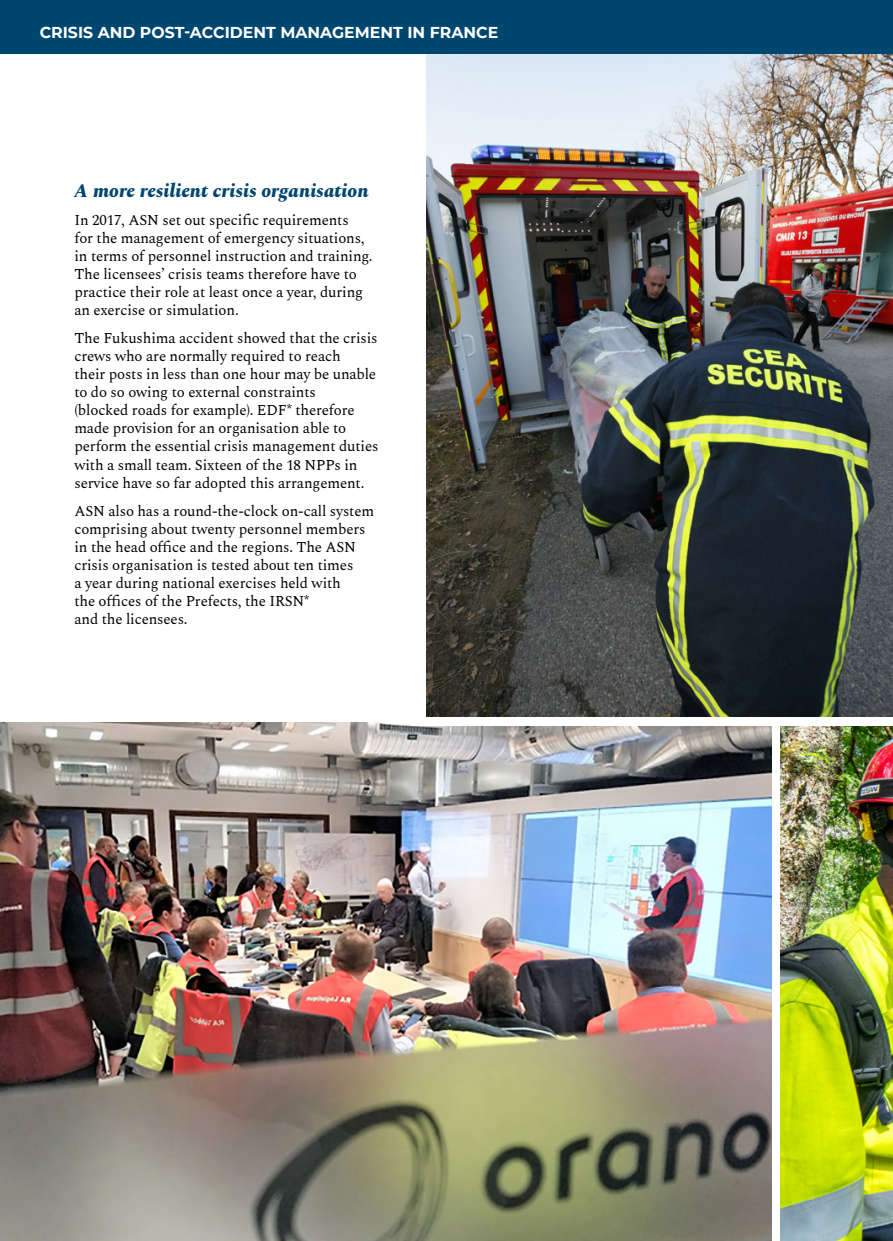
<style>
.page{position:relative;width:893px;height:1241px;background:#fff}
.page>*{position:absolute;margin:0;border:0;box-sizing:border-box;transform-origin:0 0}
.t1{font:italic 800 19.25px "Spectral";color:#00476f}
.t2{font:700 15.75px "Montserrat";color:#fff}
.t3{font:14.88px/18px "Spectral";letter-spacing:-.01em;color:#000}
</style>
<div class="page">
<img style="left:0;top:722px;width:771px;height:518px">
<img style="left:780px;top:726px;width:113px;height:514px">
<div style="left:412px;top:658px;width:481px;height:67px;background:#fff"></div>
<img style="left:427px;top:54px;width:466px;height:662px">
<div style="left:0;top:0;width:893px;height:54px;background:#00476f"></div>
<p class="t2" style="left:40px;top:21px;width:460px">CRISIS AND POST-ACCIDENT MANAGEMENT IN FRANCE</p>
<p class="t1" style="left:74px;top:177px;width:296px">A more resilient crisis organisation</p>
<p class="t3" style="left:74px;top:210px;width:300px">In 2017, ASN set out specific requirements<br>for the management of emergency situations, in terms of personnel instruction and training.<br>The licensees’ crisis teams therefore have to practice their role at least once a year, during an exercise or simulation.</p>
<p class="t3" style="left:74px;top:328px;width:306px">The Fukushima accident showed that the crisis crews who are normally required to reach<br>their posts in less than one hour may be unable to do so owing to external constraints<br>(blocked roads for example). EDF* therefore made provision for an organisation able to perform the essential crisis management duties with a small team. Sixteen of the 18 NPPs in service have so far adopted this arrangement.</p>
<p class="t3" style="left:74px;top:500px;width:301px">ASN also has a round-the-clock on-call system comprising about twenty personnel members in the head office and the regions. The ASN crisis organisation is tested about ten times<br>a year during national exercises held with<br>the offices of the Prefects, the IRSN*<br>and the licensees.</p>
</div>
